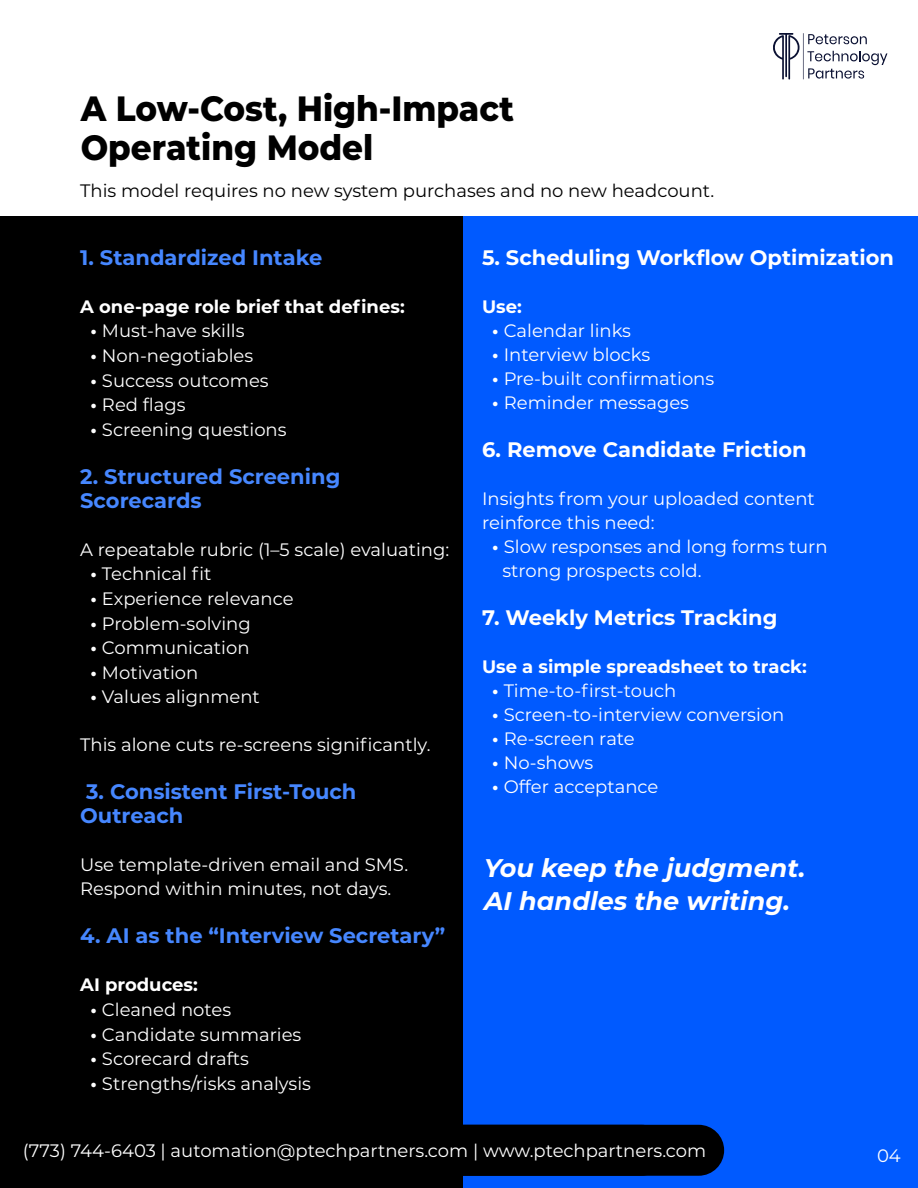
<style>
.page{position:relative;width:918px;height:1188px;background:#fff}
.page>*{position:absolute;margin:0;border:0;box-sizing:border-box;transform-origin:0 0}
.t1{font:800 35.1px/39px "Montserrat";color:#000;scale:.93 1}
.t2{font:italic 700 25.5px/33.6px "Montserrat";color:#fff}
.t3{font:700 21px/24px "Montserrat";color:#4687ff}
.t4{font:700 21px "Montserrat";color:#fff}
.t5{font:18px/24px "Montserrat";color:#fff}
.t6{font:700 18px "Montserrat";color:#fff}
.t7{font:18px "Montserrat";color:#000}
.s1{font-weight:700}
</style>
<div class="page">
<div style="left:0;top:216px;width:470px;height:972px;background:#000"></div>
<div style="left:464px;top:216px;width:454px;height:972px;background:#005aff"></div>
<svg style="left:773px;top:33px;width:114px;height:47px"></svg>
<div style="left:463px;top:1125px;width:261px;height:51px;background:#000"></div>
<h1 class="t1" style="left:81px;top:91px;width:468px">A Low-Cost, High-Impact<br>Operating Model</h1>
<p class="t7" style="left:80px;top:182px;width:635px">This model requires no new system purchases and no new headcount.</p>
<p class="t3" style="left:80px;top:247px;width:244px">1. Standardized Intake</p>
<p class="t6" style="left:80px;top:299px;width:326px">A one-page role brief that defines:</p>
<p class="t5" style="left:90px;top:320px;width:156px"><span class="s1">•</span> Must-have skills</p>
<p class="t5" style="left:90px;top:344px;width:164px"><span class="s1">•</span> Non-negotiables</p>
<p class="t5" style="left:90px;top:369px;width:180px"><span class="s1">•</span> Success outcomes</p>
<p class="t5" style="left:90px;top:393px;width:97px"><span class="s1">•</span> Red flags</p>
<p class="t5" style="left:90px;top:418px;width:198px"><span class="s1">•</span> Screening questions</p>
<p class="t3" style="left:80px;top:466px;width:262px">2. Structured Screening<br>Scorecards</p>
<p class="t5" style="left:80px;top:538px;width:371px">A repeatable rubric (1–5 scale) evaluating:</p>
<p class="t5" style="left:90px;top:563px;width:122px"><span class="s1">•</span> Technical fit</p>
<p class="t5" style="left:90px;top:587px;width:205px"><span class="s1">•</span> Experience relevance</p>
<p class="t5" style="left:90px;top:612px;width:162px"><span class="s1">•</span> Problem-solving</p>
<p class="t5" style="left:90px;top:636px;width:161px"><span class="s1">•</span> Communication</p>
<p class="t5" style="left:90px;top:661px;width:109px"><span class="s1">•</span> Motivation</p>
<p class="t5" style="left:90px;top:686px;width:171px"><span class="s1">•</span> Values alignment</p>
<p class="t5" style="left:80px;top:734px;width:352px">This alone cuts re-screens significantly.</p>
<p class="t3" style="left:80px;top:781px;width:278px">3. Consistent First-Touch<br>Outreach</p>
<p class="t5" style="left:80px;top:854px;width:329px">Use template-driven email and SMS.<br>Respond within minutes, not days.</p>
<p class="t3" style="left:80px;top:925px;width:366px">4. AI as the “Interview Secretary”</p>
<p class="t6" style="left:80px;top:977px;width:119px">AI produces:</p>
<p class="t5" style="left:90px;top:998px;width:142px"><span class="s1">•</span> Cleaned notes</p>
<p class="t5" style="left:90px;top:1023px;width:212px"><span class="s1">•</span> Candidate summaries</p>
<p class="t5" style="left:90px;top:1047px;width:160px"><span class="s1">•</span> Scorecard drafts</p>
<p class="t5" style="left:90px;top:1072px;width:222px"><span class="s1">•</span> Strengths/risks analysis</p>
<p class="t4" style="left:482px;top:248px;width:413px">5. Scheduling Workflow Optimization</p>
<p class="t6" style="left:482px;top:299px;width:41px">Use:</p>
<p class="t5" style="left:492px;top:319px;width:140px"><span class="s1">•</span> Calendar links</p>
<p class="t5" style="left:492px;top:343px;width:159px"><span class="s1">•</span> Interview blocks</p>
<p class="t5" style="left:492px;top:367px;width:224px"><span class="s1">•</span> Pre-built confirmations</p>
<p class="t5" style="left:492px;top:391px;width:198px"><span class="s1">•</span> Reminder messages</p>
<p class="t4" style="left:482px;top:440px;width:326px">6. Remove Candidate Friction</p>
<p class="t5" style="left:482px;top:487px;width:334px">Insights from your uploaded content reinforce this need:</p>
<p class="t5" style="left:502px;top:535px;width:327px;text-indent:-10px"><span class="s1">•</span> Slow responses and long forms turn strong prospects cold.</p>
<p class="t4" style="left:482px;top:608px;width:297px">7. Weekly Metrics Tracking</p>
<p class="t6" style="left:482px;top:659px;width:326px">Use a simple spreadsheet to track:</p>
<p class="t5" style="left:492px;top:679px;width:186px"><span class="s1">•</span> Time-to-first-touch</p>
<p class="t5" style="left:492px;top:703px;width:294px"><span class="s1">•</span> Screen-to-interview conversion</p>
<p class="t5" style="left:492px;top:727px;width:144px"><span class="s1">•</span> Re-screen rate</p>
<p class="t5" style="left:492px;top:751px;width:103px"><span class="s1">•</span> No-shows</p>
<p class="t5" style="left:492px;top:775px;width:168px"><span class="s1">•</span> Offer acceptance</p>
<h2 class="t2" style="left:484px;top:852px;width:323px">You keep the judgment.<br>AI handles the writing.</h2>
<p class="t5" style="left:23px;top:1139px;width:685px">(773) 744-6403 | automation@ptechpartners.com | www.ptechpartners.com</p>
<p class="t5" style="left:877px;top:1144px;width:25px">04</p>
</div>
